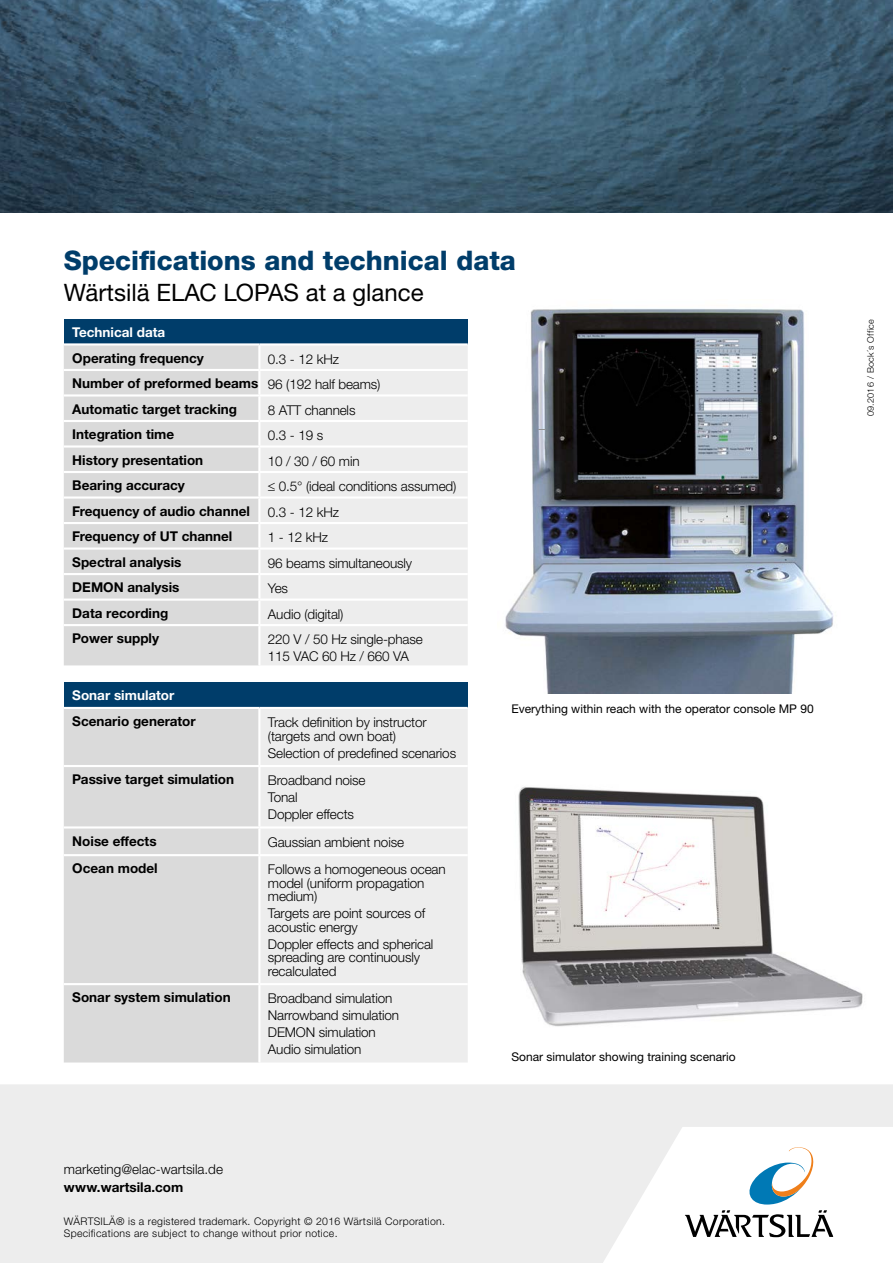
<style>
.page{position:relative;width:893px;height:1263px;background:#fff}
.page>*{position:absolute;margin:0;border:0;box-sizing:border-box;transform-origin:0 0}
.Head_Tech_data{font:800 27px "Helvetica Neue LTW1 G";color:#003d6a}
.Head_2{font:24px "Helvetica Neue LTW1 G";color:#000}
.Table_text{font:300 13.5px/13.5px "Helvetica Neue";letter-spacing:-.01em;color:#000}
.Table_Sub_B{font:700 13.5px "Helvetica Neue LTW1 G";color:#000}
.Table_Sub{font:700 13.5px "Helvetica Neue LTW1 G";color:#fff}
.t1{font:300 13.5px "Helvetica Neue LTW1 G";color:#000}
.t2{font:12px "Helvetica Neue LTW1 G";color:#000}
.t3{font:300 10.5px/12px "Helvetica Neue LTW1 G";letter-spacing:.03em;color:#000}
.t4{font:300 9px "Helvetica Neue LTW1 G";letter-spacing:.03em;color:#000}
</style>
<div class="page">
<img style="left:505px;top:308px;width:328px;height:385px">
<img style="left:518px;top:786px;width:345px;height:241px">
<svg style="left:0;top:1084px;width:893px;height:179px;fill:#ededed"></svg>
<svg style="left:746px;top:1147px;width:69px;height:57px"></svg>
<svg style="left:685px;top:1210px;width:148px;height:27px"></svg>
<img style="left:0;top:0;width:893px;height:213px">
<div style="left:64px;top:319px;width:404px;height:25px;background:#003d6a"></div>
<div style="left:64px;top:345px;width:194px;height:320px;background:#dadada"></div>
<div style="left:260px;top:346px;width:208px;height:319px;background:#ededed"></div>
<hr style="left:64px;top:343px;width:195px;height:2px;background:#fff">
<hr style="left:259px;top:343px;width:209px;height:2px;background:#fff">
<hr style="left:64px;top:369px;width:195px;height:2px;background:#fff">
<hr style="left:259px;top:369px;width:209px;height:2px;background:#fff">
<hr style="left:64px;top:394px;width:195px;height:2px;background:#fff">
<hr style="left:259px;top:394px;width:209px;height:2px;background:#fff">
<hr style="left:64px;top:420px;width:195px;height:2px;background:#fff">
<hr style="left:259px;top:420px;width:209px;height:2px;background:#fff">
<hr style="left:64px;top:445px;width:195px;height:3px;background:#fff">
<hr style="left:259px;top:445px;width:209px;height:3px;background:#fff">
<hr style="left:64px;top:471px;width:195px;height:2px;background:#fff">
<hr style="left:259px;top:471px;width:209px;height:2px;background:#fff">
<hr style="left:64px;top:496px;width:195px;height:3px;background:#fff">
<hr style="left:259px;top:496px;width:209px;height:3px;background:#fff">
<hr style="left:64px;top:522px;width:195px;height:2px;background:#fff">
<hr style="left:259px;top:522px;width:209px;height:2px;background:#fff">
<hr style="left:64px;top:547px;width:195px;height:3px;background:#fff">
<hr style="left:259px;top:547px;width:209px;height:3px;background:#fff">
<hr style="left:64px;top:573px;width:195px;height:2px;background:#fff">
<hr style="left:259px;top:573px;width:209px;height:2px;background:#fff">
<hr style="left:64px;top:598px;width:195px;height:3px;background:#fff">
<hr style="left:259px;top:598px;width:209px;height:3px;background:#fff">
<hr style="left:64px;top:624px;width:195px;height:2px;background:#fff">
<hr style="left:259px;top:624px;width:209px;height:2px;background:#fff">
<div style="left:64px;top:682px;width:404px;height:26px;background:#003d6a"></div>
<div style="left:64px;top:709px;width:194px;height:353px;background:#dadada"></div>
<div style="left:260px;top:709px;width:208px;height:353px;background:#ededed"></div>
<hr style="left:64px;top:707px;width:195px;height:2px;background:#fff">
<hr style="left:259px;top:707px;width:209px;height:2px;background:#fff">
<hr style="left:64px;top:765px;width:195px;height:2px;background:#fff">
<hr style="left:259px;top:765px;width:209px;height:2px;background:#fff">
<hr style="left:64px;top:826px;width:195px;height:2px;background:#fff">
<hr style="left:259px;top:826px;width:209px;height:2px;background:#fff">
<hr style="left:64px;top:854px;width:195px;height:2px;background:#fff">
<hr style="left:259px;top:854px;width:209px;height:2px;background:#fff">
<hr style="left:64px;top:983px;width:195px;height:2px;background:#fff">
<hr style="left:259px;top:983px;width:209px;height:2px;background:#fff">
<p class="Head_Tech_data" style="left:64px;top:244px;width:454px">Specifications and technical data</p>
<p class="Head_2" style="left:64px;top:278px;width:361px">Wärtsilä ELAC LOPAS at a glance</p>
<p class="Table_Sub" style="left:72px;top:323px;width:95px">Technical data</p>
<p class="Table_Sub_B" style="left:72px;top:349px;width:133px">Operating frequency</p>
<p class="Table_text" style="left:268px;top:352px;width:73px">0.3 - 12 kHz</p>
<p class="Table_Sub_B" style="left:72px;top:375px;width:188px">Number of preformed beams</p>
<p class="Table_text" style="left:268px;top:377px;width:114px">96 (192 half beams)</p>
<p class="Table_Sub_B" style="left:72px;top:400px;width:166px">Automatic target tracking</p>
<p class="Table_text" style="left:268px;top:403px;width:89px">8 ATT channels</p>
<p class="Table_Sub_B" style="left:72px;top:426px;width:103px">Integration time</p>
<p class="Table_text" style="left:268px;top:428px;width:57px">0.3 - 19 s</p>
<p class="Table_Sub_B" style="left:72px;top:451px;width:133px">History presentation</p>
<p class="Table_text" style="left:268px;top:454px;width:93px">10 / 30 / 60 min</p>
<p class="Table_Sub_B" style="left:72px;top:477px;width:114px">Bearing accuracy</p>
<p class="Table_text" style="left:268px;top:479px;width:190px">≤ 0.5° (ideal conditions assumed)</p>
<p class="Table_Sub_B" style="left:72px;top:502px;width:179px">Frequency of audio channel</p>
<p class="Table_text" style="left:268px;top:505px;width:73px">0.3 - 12 kHz</p>
<p class="Table_Sub_B" style="left:72px;top:528px;width:162px">Frequency of UT channel</p>
<p class="Table_text" style="left:268px;top:530px;width:62px">1 - 12 kHz</p>
<p class="Table_Sub_B" style="left:72px;top:554px;width:111px">Spectral analysis</p>
<p class="Table_text" style="left:268px;top:556px;width:146px">96 beams simultaneously</p>
<p class="Table_Sub_B" style="left:72px;top:579px;width:109px">DEMON analysis</p>
<p class="Table_text" style="left:268px;top:581px;width:22px">Yes</p>
<p class="Table_Sub_B" style="left:72px;top:605px;width:98px">Data recording</p>
<p class="Table_text" style="left:268px;top:607px;width:77px">Audio (digital)</p>
<p class="Table_Sub_B" style="left:72px;top:630px;width:88px">Power supply</p>
<p class="Table_text" style="left:268px;top:632px;width:156px">220 V / 50 Hz single-phase</p>
<p class="Table_text" style="left:268px;top:649px;width:143px">115 VAC 60 Hz / 660 VA</p>
<p class="Table_Sub" style="left:72px;top:687px;width:104px">Sonar simulator</p>
<p class="Table_Sub_B" style="left:72px;top:713px;width:125px">Scenario generator</p>
<p class="Table_text" style="left:268px;top:715px;width:160px">Track definition by instructor (targets and own boat)</p>
<p class="Table_text" style="left:268px;top:746px;width:190px">Selection of predefined scenarios</p>
<p class="Table_Sub_B" style="left:72px;top:771px;width:163px">Passive target simulation</p>
<p class="Table_text" style="left:268px;top:773px;width:99px">Broadband noise</p>
<p class="Table_text" style="left:268px;top:790px;width:31px">Tonal</p>
<p class="Table_text" style="left:268px;top:807px;width:88px">Doppler effects</p>
<p class="Table_Sub_B" style="left:72px;top:832px;width:86px">Noise effects</p>
<p class="Table_text" style="left:268px;top:835px;width:138px">Gaussian ambient noise</p>
<p class="Table_Sub_B" style="left:72px;top:860px;width:87px">Ocean model</p>
<p class="Table_text" style="left:268px;top:862px;width:179px">Follows a homogeneous ocean model (uniform propagation medium)</p>
<p class="Table_text" style="left:268px;top:906px;width:159px">Targets are point sources of acoustic energy</p>
<p class="Table_text" style="left:268px;top:937px;width:167px">Doppler effects and spherical spreading are continuously recalculated</p>
<p class="Table_Sub_B" style="left:72px;top:989px;width:160px">Sonar system simulation</p>
<p class="Table_text" style="left:268px;top:991px;width:126px">Broadband simulation</p>
<p class="Table_text" style="left:268px;top:1008px;width:133px">Narrowband simulation</p>
<p class="Table_text" style="left:268px;top:1025px;width:109px">DEMON simulation</p>
<p class="Table_text" style="left:268px;top:1042px;width:95px">Audio simulation</p>
<p class="t2" style="left:511px;top:701px;width:304px">Everything within reach with the operator console MP 90</p>
<p class="t2" style="left:511px;top:1050px;width:226px">Sonar simulator showing training scenario</p>
<p class="t1" style="left:64px;top:1161px;width:161px">marketing@elac-wartsila.de</p>
<p class="Table_Sub_B" style="left:64px;top:1179px;width:121px">www.wartsila.com</p>
<p class="t3" style="left:64px;top:1216px;width:383px">WÄRTSILÄ® is a registered trademark. Copyright © 2016 Wärtsilä Corporation.<br>Specifications are subject to change without prior notice.</p>
<p class="t4" style="left:865px;top:416px;width:99px;rotate:-90deg">09.2016 / Bock´s Office</p>
</div>
